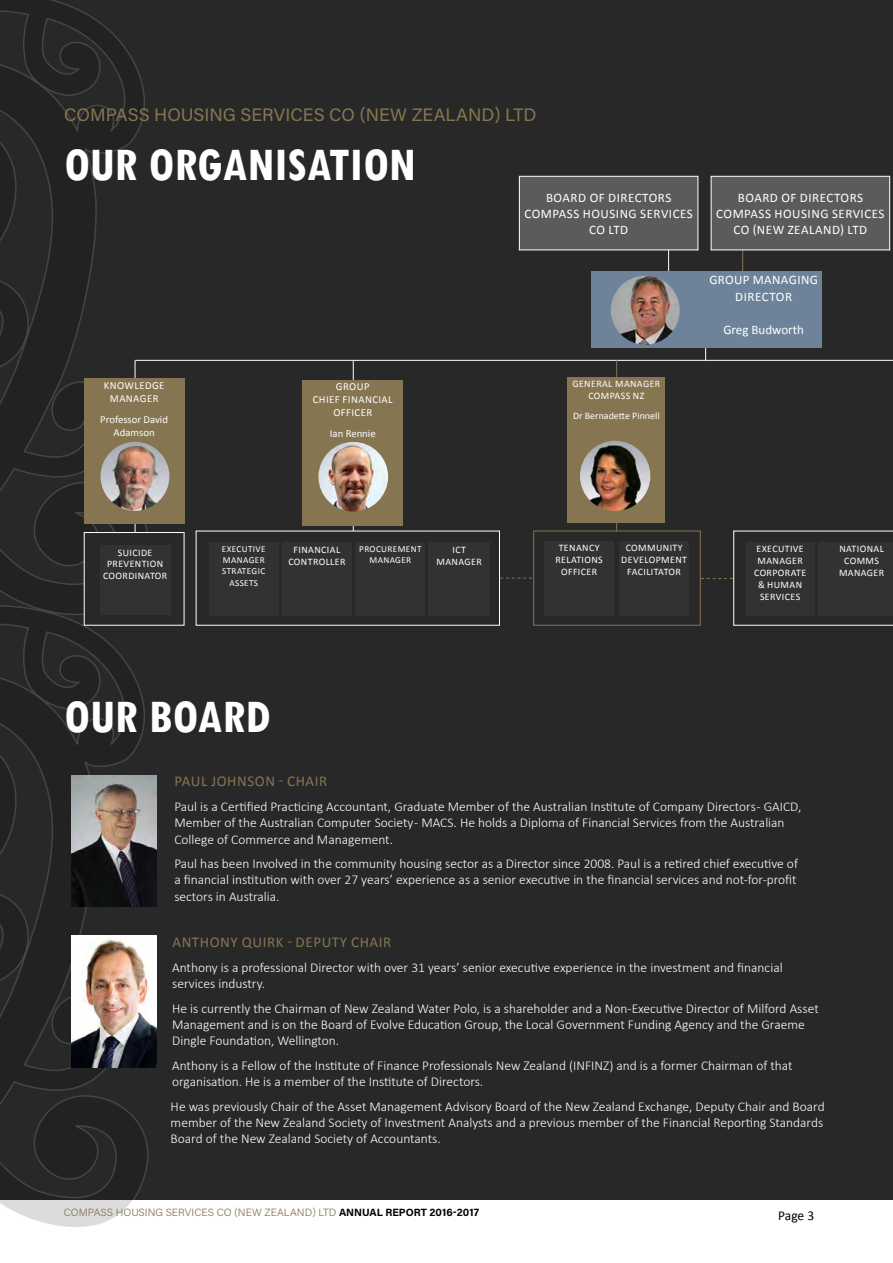
<style>
.page{position:relative;width:893px;height:1263px;background:#fff}
.page>*{position:absolute;margin:0;border:0;box-sizing:border-box;transform-origin:0 0}
.t1{font:700 condensed 49.5px "Tw Cen";color:#fff}
.t2{font:18px "Acumin Pro";letter-spacing:.005em;color:#857551}
.t3{font:15px "Calibri";letter-spacing:.04em;color:#857551}
.t4{font:300 13.5px/16.2px "Calibri";color:#fff}
.t5{font:13.5px "Calibri";color:#000}
.t6{font:13.05px/15.6px "Calibri";letter-spacing:.04em;color:#fff;text-align:center}
.t7{font:13.05px "Calibri";color:#fff}
.t8{font:10.65px/12.9px "Calibri";letter-spacing:.04em;color:#fff;text-align:center}
.t9{font:10.65px/12.9px "Calibri";color:#fff;text-align:center}
.t10{font:300 10.5px "Acumin Pro";letter-spacing:.005em;color:#857551}
.t11{font:9.9px/12px "Calibri";letter-spacing:.04em;color:#fff;text-align:center}
.t12{font:9.9px "Calibri";color:#fff}
.t13{font:9.15px/10.9px "Calibri";letter-spacing:.04em;color:#fff;text-align:center}
.s1{font-weight:700;color:#000}
</style>
<div class="page">
<div style="left:0;top:0;width:893px;height:1199px;background:#292829"></div>
<svg style="left:0;top:0;width:161px;height:1227px"></svg>
<div style="left:533px;top:531px;width:167px;height:94px;border:1px solid #857551"></div>
<div style="left:84px;top:532px;width:100px;height:93px;background:#292829"></div>
<hr style="left:135px;top:360px;width:758px;height:1px;background:#fff">
<hr style="left:616px;top:360px;width:1px;height:171px;background:#857551">
<div style="left:567px;top:377px;width:98px;height:145px;background:#857551"></div>
<div style="left:544px;top:541px;width:70px;height:75px;background:#323232"></div>
<img style="left:580px;top:441px;width:70px;height:70px;border-radius:35px">
<hr style="left:353px;top:361px;width:1px;height:170px;background:#fff">
<div style="left:303px;top:380px;width:100px;height:145px;background:#857551"></div>
<img style="left:318px;top:442px;width:70px;height:70px;border-radius:35px">
<div style="left:282px;top:542px;width:70px;height:74px;background:#323232"></div>
<div style="left:356px;top:542px;width:69px;height:74px;background:#323232"></div>
<div style="left:429px;top:542px;width:61px;height:74px;background:#323232"></div>
<div style="left:209px;top:542px;width:70px;height:74px;background:#323232"></div>
<hr style="left:135px;top:360px;width:1px;height:173px;background:#fff">
<div style="left:100px;top:545px;width:71px;height:70px;background:#323232"></div>
<div style="left:84px;top:379px;width:100px;height:145px;background:#857551"></div>
<img style="left:100px;top:442px;width:69px;height:69px;border-radius:34px">
<div style="left:619px;top:541px;width:70px;height:75px;background:#323232"></div>
<hr style="left:668px;top:242px;width:1px;height:69px;background:#fff">
<hr style="left:742px;top:250px;width:1px;height:69px;background:#857551">
<hr style="left:705px;top:292px;width:1px;height:68px;background:#fff">
<div style="left:591px;top:271px;width:230px;height:76px;background:#6e8399"></div>
<img style="left:611px;top:276px;width:69px;height:69px;border-radius:34px">
<div style="left:519px;top:176px;width:179px;height:74px;background:#5b5b5b"></div>
<div style="left:519px;top:176px;width:179px;height:74px;border:1px solid #fff"></div>
<div style="left:711px;top:176px;width:179px;height:74px;background:#5b5b5b"></div>
<div style="left:711px;top:176px;width:179px;height:74px;border:1px solid #fff"></div>
<svg style="left:500px;top:578px;width:32px;height:1px"></svg>
<svg style="left:701px;top:531px;width:192px;height:94px"></svg>
<img style="left:72px;top:775px;width:85px;height:132px">
<img style="left:72px;top:936px;width:84px;height:131px">
<h2 class="t2" style="left:64px;top:102px;width:474px">COMPASS HOUSING SERVICES CO (NEW ZEALAND) LTD</h2>
<h1 class="t1" style="left:64px;top:135px;width:353px">OUR ORGANISATION</h1>
<p class="t6" style="left:524px;top:190px;width:170px">BOARD OF DIRECTORS<br>COMPASS HOUSING SERVICES<br>CO LTD</p>
<p class="t6" style="left:716px;top:190px;width:170px">BOARD OF DIRECTORS<br>COMPASS HOUSING SERVICES<br>CO (NEW ZEALAND) LTD</p>
<p class="t6" style="left:709px;top:271px;width:110px;line-height:17.4px">GROUP MANAGING<br>DIRECTOR</p>
<p class="t7" style="left:723px;top:321px;width:82px">Greg Budworth</p>
<p class="t8" style="left:104px;top:379px;width:62px">KNOWLEDGE<br>MANAGER</p>
<p class="t9" style="left:100px;top:413px;width:69px">Professor David<br>Adamson</p>
<p class="t8" style="left:313px;top:380px;width:81px">GROUP<br>CHIEF FINANCIAL<br>OFFICER</p>
<p class="t9" style="left:330px;top:427px;width:47px">Ian Rennie</p>
<p class="t11" style="left:572px;top:377px;width:90px">GENERAL MANAGER<br>COMPASS NZ</p>
<p class="t12" style="left:573px;top:409px;width:88px">Dr Bernadette Pinnell</p>
<p class="t11" style="left:103px;top:546px;width:66px">SUICIDE<br>PREVENTION<br>COORDINATOR</p>
<p class="t13" style="left:222px;top:544px;width:45px">EXECUTIVE<br>MANAGER<br>STRATEGIC<br>ASSETS</p>
<p class="t11" style="left:288px;top:544px;width:59px">FINANCIAL<br>CONTROLLER</p>
<p class="t13" style="left:359px;top:544px;width:64px">PROCUREMENT<br>MANAGER</p>
<p class="t11" style="left:437px;top:544px;width:47px">ICT<br>MANAGER</p>
<p class="t11" style="left:621px;top:542px;width:67px">COMMUNITY<br>DEVELOPMENT<br>FACILITATOR</p>
<p class="t11" style="left:555px;top:542px;width:49px">TENANCY<br>RELATIONS<br>OFFICER</p>
<p class="t11" style="left:839px;top:543px;width:47px">NATIONAL<br>COMMS<br>MANAGER</p>
<p class="t11" style="left:754px;top:543px;width:54px">EXECUTIVE<br>MANAGER<br>CORPORATE &amp; HUMAN<br>SERVICES</p>
<h1 class="t1" style="left:64px;top:686px;width:208px">OUR BOARD</h1>
<p class="t3" style="left:175px;top:772px;width:154px">PAUL JOHNSON - CHAIR</p>
<p class="t4" style="left:174px;top:798px;width:628px">Paul is a Certified Practicing Accountant, Graduate Member of the Australian Institute of Company Directors - GAICD,<br>Member of the Australian Computer Society - MACS. He holds a Diploma of Financial Services from the Australian<br>College of Commerce and Management.</p>
<p class="t4" style="left:174px;top:855px;width:625px;text-align:justify">Paul has been Involved in the community housing sector as a Director since 2008. Paul is a retired chief executive of a financial institution with over 27 years’ experience as a senior executive in the financial services and not-for-profit sectors in Australia.</p>
<p class="t3" style="left:172px;top:933px;width:220px">ANTHONY QUIRK - DEPUTY CHAIR</p>
<p class="t4" style="left:172px;top:959px;width:612px">Anthony is a professional Director with over 31 years’ senior executive experience in the investment and financial services industry.</p>
<p class="t4" style="left:172px;top:1000px;width:648px">He is currently the Chairman of New Zealand Water Polo, is a shareholder and a Non-Executive Director of Milford Asset<br>Management and is on the Board of Evolve Education Group, the Local Government Funding Agency and the Graeme<br>Dingle Foundation, Wellington.</p>
<p class="t4" style="left:172px;top:1057px;width:622px">Anthony is a Fellow of the Institute of Finance Professionals New Zealand (INFINZ) and is a former Chairman of that organisation. He is a member of the Institute of Directors.</p>
<p class="t4" style="left:171px;top:1098px;width:656px;text-align:justify">He was previously Chair of the Asset Management Advisory Board of the New Zealand Exchange, Deputy Chair and Board member of the New Zealand Society of Investment Analysts and a previous member of the Financial Reporting Standards Board of the New Zealand Society of Accountants.</p>
<p class="t10" style="left:64px;top:1205px;width:417px">COMPASS HOUSING SERVICES CO (NEW ZEALAND) LTD <span class="s1">ANNUAL REPORT 2016-2017</span></p>
<p class="t5" style="left:778px;top:1206px;width:38px">Page 3</p>
</div>
